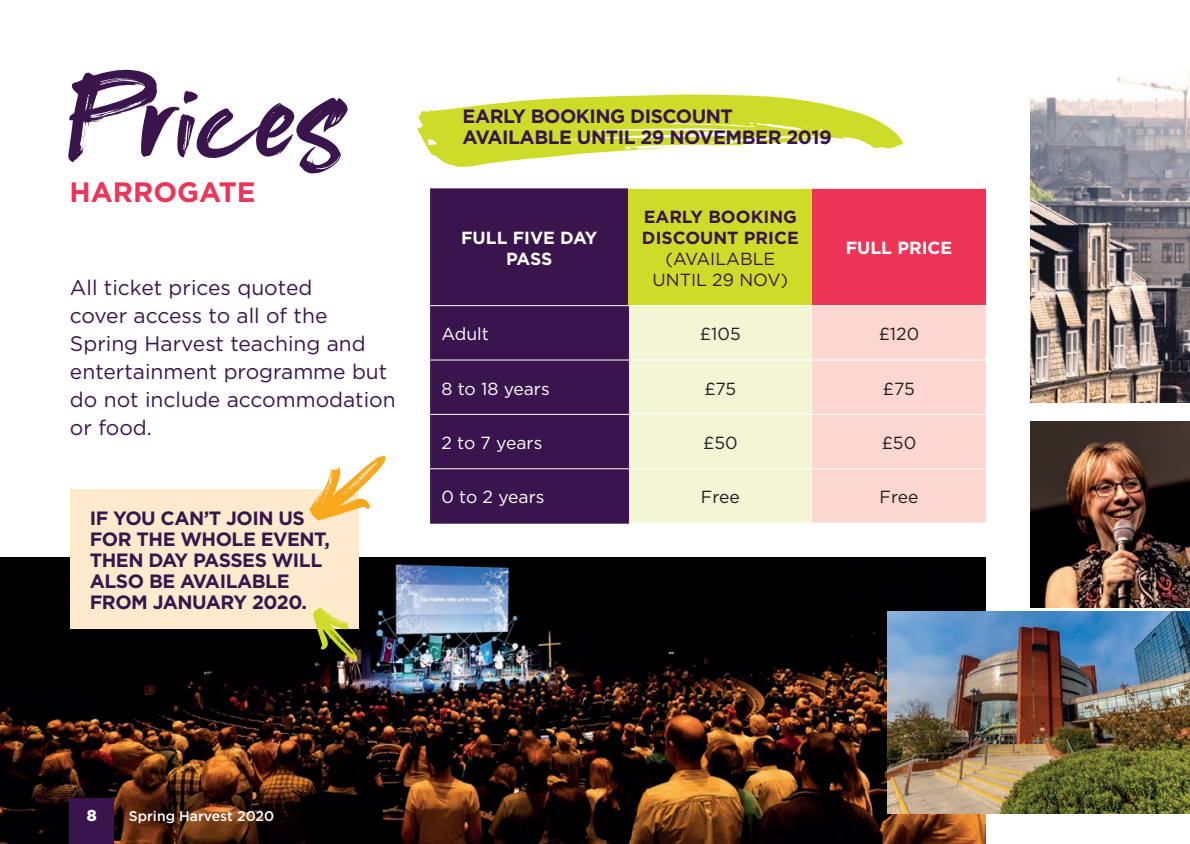
<style>
.page{position:relative;width:1190px;height:844px;background:#fff}
.page>*{position:absolute;margin:0;border:0;box-sizing:border-box;transform-origin:0 0}
.t1{font:97.65px "Rocked";color:#3a154d}
.t2{font:700 28px "Gotham";color:#ee3557}
.t3{font:21px/28px "Gotham";color:#3a154d}
.t4{font:700 19.25px/21px "Gotham";letter-spacing:-.025em;color:#3a154d}
.t5{font:17.5px "Gotham";color:#fff}
.t6{font:17.5px "Gotham";letter-spacing:-.01em;color:#231f20}
.t7{font:700 17.5px/21px "Gotham";color:#3a154d}
.t8{font:700 17.5px/21px "Gotham";color:#fff;text-align:center}
.t9{font:17.5px/21px "Gotham";letter-spacing:-.02em;color:#3a154d;text-align:center}
.t10{font:900 15.75px "Gotham";color:#fff}
.t11{font:500 14px "Gotham";color:#fff}
</style>
<div class="page">
<img style="left:0;top:557px;width:986px;height:286px">
<svg style="left:416px;top:94px;width:487px;height:73px"></svg>
<img style="left:1030px;top:71px;width:160px;height:331px">
<div style="left:430px;top:188px;width:198px;height:334px;background:#3a154d"></div>
<div style="left:628px;top:188px;width:184px;height:117px;background:#cddc28"></div>
<div style="left:812px;top:188px;width:174px;height:117px;background:#ee3557"></div>
<svg style="left:629px;top:306px;width:357px;height:216px;background:#f7e6d2"></svg>
<hr style="left:430px;top:522px;width:199px;height:1px;background:#3a154d">
<hr style="left:628px;top:306px;width:1px;height:53px;background:#3a154d">
<hr style="left:628px;top:360px;width:1px;height:53px;background:#3a154d">
<hr style="left:628px;top:414px;width:1px;height:54px;background:#3a154d">
<hr style="left:628px;top:469px;width:1px;height:53px;background:#3a154d">
<hr style="left:628px;top:188px;width:184px;height:1px;background:#fff">
<hr style="left:812px;top:188px;width:174px;height:1px;background:#fff">
<hr style="left:628px;top:359px;width:184px;height:1px;background:#fff">
<hr style="left:812px;top:359px;width:174px;height:1px;background:#fff">
<hr style="left:628px;top:413px;width:184px;height:1px;background:#fff">
<hr style="left:812px;top:413px;width:174px;height:1px;background:#fff">
<hr style="left:628px;top:468px;width:184px;height:1px;background:#fff">
<hr style="left:812px;top:468px;width:174px;height:1px;background:#fff">
<hr style="left:430px;top:359px;width:198px;height:1px;background:#fff">
<hr style="left:430px;top:413px;width:198px;height:1px;background:#fff">
<hr style="left:430px;top:468px;width:198px;height:1px;background:#fff">
<hr style="left:430px;top:305px;width:198px;height:1px;background:#fff">
<div style="left:70px;top:489px;width:289px;height:139px;background:#feeacc"></div>
<svg style="left:309px;top:455px;width:77px;height:65px"></svg>
<svg style="left:313px;top:607px;width:45px;height:53px"></svg>
<img style="left:887px;top:611px;width:303px;height:202px">
<img style="left:1030px;top:421px;width:160px;height:186px">
<div style="left:69px;top:798px;width:45px;height:45px;background:#3a154d"></div>
<h1 class="t1" style="left:68px;top:66px;width:284px">Prices</h1>
<h2 class="t2" style="left:70px;top:175px;width:188px">HARROGATE</h2>
<p class="t3" style="left:70px;top:272px;width:327px">All ticket prices quoted<br>cover access to all of the<br>Spring Harvest teaching and entertainment programme but do not include accommodation or food.</p>
<p class="t4" style="left:90px;top:507px;width:241px">IF YOU CAN’T JOIN US<br>FOR THE WHOLE EVENT,<br>THEN DAY PASSES WILL<br>ALSO BE AVAILABLE<br>FROM JANUARY 2020.</p>
<p class="t4" style="left:463px;top:105px;width:371px">EARLY BOOKING DISCOUNT<br>AVAILABLE UNTIL 29 NOVEMBER 2019</p>
<p class="t8" style="left:461px;top:226px;width:138px">FULL FIVE DAY<br>PASS</p>
<p class="t7" style="left:642px;top:205px;width:158px">EARLY BOOKING<br>DISCOUNT PRICE</p>
<p class="t9" style="left:653px;top:247px;width:137px">(AVAILABLE<br>UNTIL 29 NOV)</p>
<p class="t8" style="left:846px;top:237px;width:108px">FULL PRICE</p>
<p class="t5" style="left:441px;top:324px;width:49px">Adult</p>
<p class="t6" style="left:700px;top:324px;width:42px">£105</p>
<p class="t6" style="left:879px;top:324px;width:42px">£120</p>
<p class="t5" style="left:441px;top:378px;width:110px">8 to 18 years</p>
<p class="t6" style="left:704px;top:378px;width:33px">£75</p>
<p class="t6" style="left:883px;top:378px;width:33px">£75</p>
<p class="t5" style="left:441px;top:433px;width:102px">2 to 7 years</p>
<p class="t6" style="left:703px;top:433px;width:36px">£50</p>
<p class="t6" style="left:882px;top:433px;width:36px">£50</p>
<p class="t5" style="left:441px;top:487px;width:104px">0 to 2 years</p>
<p class="t6" style="left:701px;top:487px;width:40px">Free</p>
<p class="t6" style="left:879px;top:487px;width:40px">Free</p>
<p class="t10" style="left:87px;top:806px;width:11px">8</p>
<p class="t11" style="left:129px;top:807px;width:147px">Spring Harvest 2020</p>
</div>
